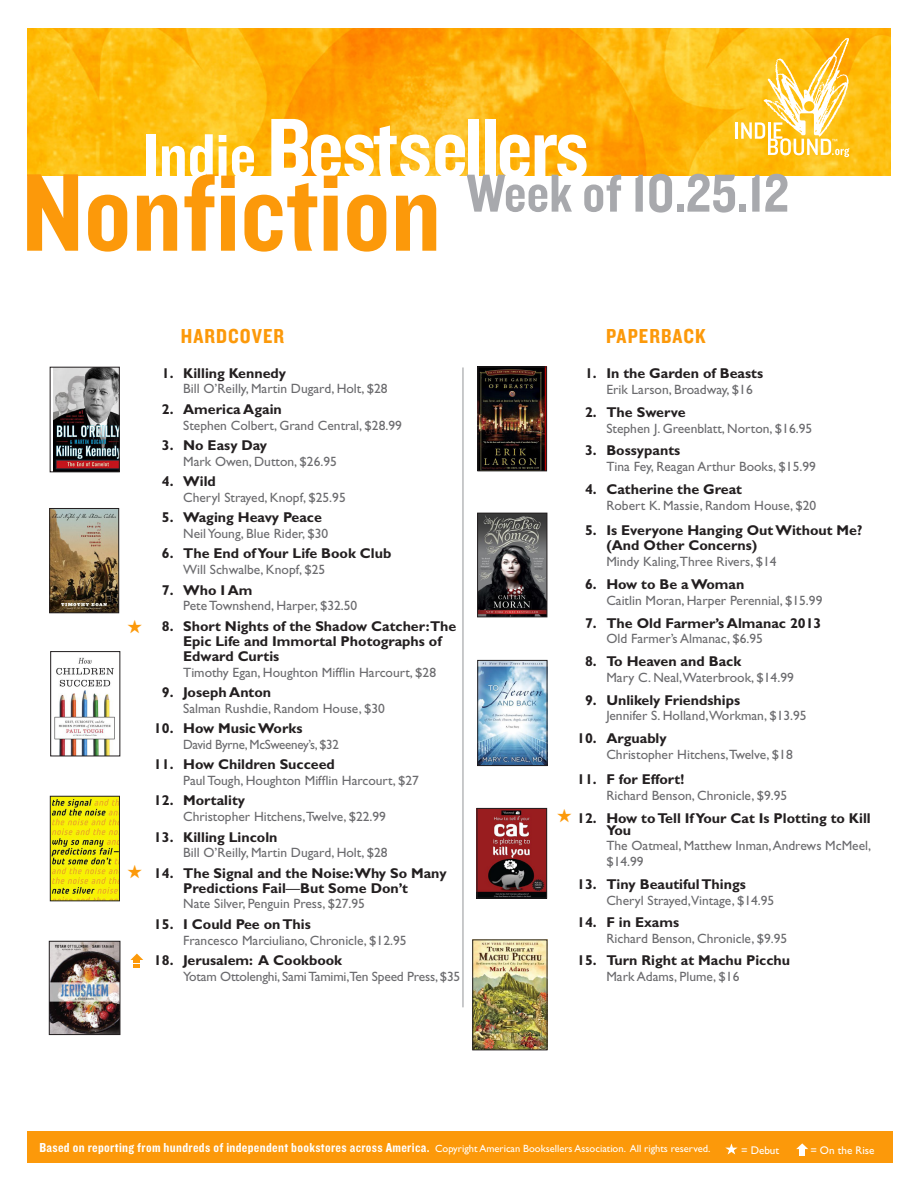
<style>
.page{position:relative;width:918px;height:1188px;background:#fff}
.page>*{position:absolute;margin:0;border:0;box-sizing:border-box;transform-origin:0 0}
.t1{font:114.6px "Knockout 50 Welterweight";color:#fc990a}
.t2{font:88.05px "Knockout 50 Welterweight";letter-spacing:-.03em;color:#fff}
.t3{font:55.5px "Knockout 50 Welterweight";color:#a8a9ad}
.t4{font:21px "Knockout 50 Welterweight";letter-spacing:.05em;color:#fc990a}
.GGTitle{font:700 14.25px/15px "Gill Sans";color:#231f20}
.GGAuthor__Pub__Price{font:13.5px/15.8px "Gill Sans";color:#6b6b6e}
.t5{font:13.5px "Knockout 50 Welterweight";letter-spacing:.025em;color:#fff}
.GGAuthor__Pub__Price-2{font:13.5px "Gill Sans";letter-spacing:-.02em;color:#6b6b6e;scale:.96 1}
.t6{font:11.1px "Gill Sans";color:#fff}
.s1{font-size:65.1px}
.s2{font-weight:400}
.s3{font-family:"Gill Sans";font-size:10.5px}
</style>
<div class="page">
<img style="left:51px;top:510px;width:66px;height:101px">
<div style="left:49px;top:508px;width:70px;height:105px;border:1px solid #231f20"></div>
<img style="left:54px;top:657px;width:61px;height:97px">
<div style="left:50px;top:651px;width:70px;height:105px;border:1px solid #231f20"></div>
<img style="left:51px;top:943px;width:67px;height:90px">
<div style="left:49px;top:941px;width:71px;height:94px;border:1px solid #231f20"></div>
<img style="left:54px;top:369px;width:64px;height:101px">
<div style="left:50px;top:367px;width:70px;height:105px;border:1px solid #231f20"></div>
<img style="left:52px;top:798px;width:66px;height:101px">
<div style="left:50px;top:796px;width:70px;height:105px;border:1px solid #231f20"></div>
<img style="left:27px;top:28px;width:864px;height:148px">
<hr style="left:463px;top:367px;width:1px;height:640px;background:#939598">
<div style="left:27px;top:1131px;width:865px;height:31px;background:#fc990a"></div>
<svg style="left:130px;top:954px;width:13px;height:14px"></svg>
<svg style="left:725px;top:1143px;width:13px;height:12px"></svg>
<svg style="left:796px;top:1143px;width:12px;height:13px"></svg>
<svg style="left:736px;top:38px;width:113px;height:119px"></svg>
<img style="left:480px;top:369px;width:65px;height:100px">
<div style="left:478px;top:367px;width:69px;height:104px;border:1px solid #231f20"></div>
<img style="left:479px;top:515px;width:66px;height:100px">
<div style="left:477px;top:513px;width:70px;height:104px;border:1px solid #231f20"></div>
<img style="left:479px;top:810px;width:66px;height:86px">
<div style="left:477px;top:808px;width:70px;height:90px;border:1px solid #231f20"></div>
<img style="left:475px;top:942px;width:70px;height:106px">
<div style="left:473px;top:940px;width:74px;height:110px;border:1px solid #231f20"></div>
<img style="left:479px;top:662px;width:66px;height:102px">
<div style="left:477px;top:660px;width:70px;height:106px;border:1px solid #231f20"></div>
<p class="t2" style="left:143px;top:93px;width:447px"><span class="s1">Indie</span> Bestsellers</p>
<p class="t1" style="left:22px;top:141px;width:421px">Nonfiction</p>
<p class="t3" style="left:466px;top:158px;width:324px">Week of 10.25.12</p>
<p class="t4" style="left:181px;top:323px;width:105px">HARDCOVER</p>
<p class="t4" style="left:606px;top:323px;width:101px">PAPERBACK</p>
<p class="GGTitle" style="left:162px;top:365px;width:126px">1. Killing Kennedy</p>
<p class="GGAuthor__Pub__Price" style="left:183px;top:381px;width:206px">Bill O’Reilly, Martin Dugard, Holt, $28</p>
<p class="GGTitle" style="left:162px;top:401px;width:122px">2. America Again</p>
<p class="GGAuthor__Pub__Price" style="left:183px;top:417px;width:220px">Stephen Colbert, Grand Central, $28.99</p>
<p class="GGTitle" style="left:162px;top:438px;width:107px">3. No Easy Day</p>
<p class="GGAuthor__Pub__Price" style="left:183px;top:453px;width:155px">Mark Owen, Dutton, $26.95</p>
<p class="GGTitle" style="left:162px;top:474px;width:56px">4. Wild</p>
<p class="GGAuthor__Pub__Price" style="left:183px;top:490px;width:164px">Cheryl Strayed, Knopf, $25.95</p>
<p class="GGTitle" style="left:162px;top:510px;width:162px">5. Waging Heavy Peace</p>
<p class="GGAuthor__Pub__Price" style="left:183px;top:526px;width:147px">Neil Young, Blue Rider, $30</p>
<p class="GGTitle" style="left:162px;top:546px;width:231px">6. The End of Your Life Book Club</p>
<p class="GGAuthor__Pub__Price" style="left:183px;top:562px;width:144px">Will Schwalbe, Knopf, $25</p>
<p class="GGTitle" style="left:162px;top:582px;width:92px">7. Who I Am</p>
<p class="GGAuthor__Pub__Price" style="left:183px;top:598px;width:176px">Pete Townshend, Harper, $32.50</p>
<p class="GGTitle" style="left:183px;top:618px;width:275px;text-indent:-21px">8. Short Nights of the Shadow Catcher:The<br>Epic Life and Immortal Photographs of<br>Edward Curtis</p>
<p class="GGAuthor__Pub__Price" style="left:183px;top:664px;width:254px">Timothy Egan, Houghton Mifflin Harcourt, $28</p>
<p class="GGTitle" style="left:162px;top:684px;width:111px">9. Joseph Anton</p>
<p class="GGAuthor__Pub__Price" style="left:183px;top:700px;width:203px">Salman Rushdie, Random House, $30</p>
<p class="GGTitle" style="left:154px;top:721px;width:150px">10. How Music Works</p>
<p class="GGAuthor__Pub__Price-2" style="left:183px;top:737px;width:164px">David Byrne, McSweeney’s, $32</p>
<p class="GGTitle" style="left:154px;top:757px;width:182px">11. How Children Succeed</p>
<p class="GGAuthor__Pub__Price" style="left:183px;top:773px;width:237px">Paul Tough, Houghton Mifflin Harcourt, $27</p>
<p class="GGTitle" style="left:154px;top:793px;width:93px">12. Mortality</p>
<p class="GGAuthor__Pub__Price" style="left:183px;top:809px;width:204px">Christopher Hitchens,Twelve, $22.99</p>
<p class="GGTitle" style="left:154px;top:829px;width:125px">13. Killing Lincoln</p>
<p class="GGAuthor__Pub__Price" style="left:183px;top:845px;width:206px">Bill O’Reilly, Martin Dugard, Holt, $28</p>
<p class="GGTitle" style="left:183px;top:865px;width:265px;text-indent:-29px">14. The Signal and the Noise:Why So Many<br>Predictions Fail<span class="s2">—</span>But Some Don’t</p>
<p class="GGAuthor__Pub__Price" style="left:183px;top:896px;width:183px">Nate Silver, Penguin Press, $27.95</p>
<p class="GGTitle" style="left:154px;top:916px;width:158px">15. I Could Pee on This</p>
<p class="GGAuthor__Pub__Price" style="left:183px;top:932px;width:225px">Francesco Marciuliano, Chronicle, $12.95</p>
<p class="GGTitle" style="left:154px;top:952px;width:190px">18. Jerusalem: A Cookbook</p>
<p class="GGAuthor__Pub__Price" style="left:183px;top:968px;width:279px">Yotam Ottolenghi, Sami Tamimi,Ten Speed Press, $35</p>
<p class="GGTitle" style="left:585px;top:366px;width:180px">1. In the Garden of Beasts</p>
<p class="GGAuthor__Pub__Price" style="left:606px;top:382px;width:148px">Erik Larson, Broadway, $16</p>
<p class="GGTitle" style="left:585px;top:404px;width:102px">2. The Swerve</p>
<p class="GGAuthor__Pub__Price" style="left:606px;top:420px;width:207px">Stephen J. Greenblatt, Norton, $16.95</p>
<p class="GGTitle" style="left:585px;top:443px;width:97px">3. Bossypants</p>
<p class="GGAuthor__Pub__Price" style="left:606px;top:459px;width:211px">Tina Fey, Reagan Arthur Books, $15.99</p>
<p class="GGTitle" style="left:585px;top:481px;width:159px">4. Catherine the Great</p>
<p class="GGAuthor__Pub__Price" style="left:606px;top:497px;width:211px">Robert K. Massie, Random House, $20</p>
<p class="GGTitle" style="left:606px;top:523px;width:258px;text-indent:-21px">5. Is Everyone Hanging Out Without Me? (And Other Concerns)</p>
<p class="GGAuthor__Pub__Price" style="left:606px;top:554px;width:172px">Mindy Kaling,Three Rivers, $14</p>
<p class="GGTitle" style="left:585px;top:577px;width:161px">6. How to Be a Woman</p>
<p class="GGAuthor__Pub__Price" style="left:606px;top:592px;width:218px">Caitlin Moran, Harper Perennial, $15.99</p>
<p class="GGTitle" style="left:585px;top:615px;width:238px">7. The Old Farmer’s Almanac 2013</p>
<p class="GGAuthor__Pub__Price" style="left:606px;top:631px;width:158px">Old Farmer’s Almanac, $6.95</p>
<p class="GGTitle" style="left:585px;top:654px;width:158px">8. To Heaven and Back</p>
<p class="GGAuthor__Pub__Price" style="left:606px;top:670px;width:189px">Mary C. Neal,Waterbrook, $14.99</p>
<p class="GGTitle" style="left:585px;top:692px;width:157px">9. Unlikely Friendships</p>
<p class="GGAuthor__Pub__Price" style="left:606px;top:708px;width:202px">Jennifer S. Holland,Workman, $13.95</p>
<p class="GGTitle" style="left:577px;top:731px;width:91px">10. Arguably</p>
<p class="GGAuthor__Pub__Price" style="left:606px;top:747px;width:188px">Christopher Hitchens,Twelve, $18</p>
<p class="GGTitle" style="left:577px;top:772px;width:109px">11. F for Effort!</p>
<p class="GGAuthor__Pub__Price" style="left:606px;top:787px;width:182px">Richard Benson, Chronicle, $9.95</p>
<p class="GGTitle" style="left:606px;top:812px;width:266px;line-height:12px;text-indent:-29px">12. How to Tell If Your Cat Is Plotting to Kill<br>You</p>
<p class="GGAuthor__Pub__Price" style="left:606px;top:838px;width:266px">The Oatmeal, Matthew Inman, Andrews McMeel, $14.99</p>
<p class="GGTitle" style="left:577px;top:876px;width:170px">13. Tiny Beautiful Things</p>
<p class="GGAuthor__Pub__Price" style="left:606px;top:892px;width:169px">Cheryl Strayed,Vintage, $14.95</p>
<p class="GGTitle" style="left:577px;top:915px;width:104px">14. F in Exams</p>
<p class="GGAuthor__Pub__Price" style="left:606px;top:931px;width:182px">Richard Benson, Chronicle, $9.95</p>
<p class="GGTitle" style="left:577px;top:952px;width:214px">15. Turn Right at Machu Picchu</p>
<p class="GGAuthor__Pub__Price" style="left:606px;top:968px;width:135px">Mark Adams, Plume, $16</p>
<p class="t5" style="left:39px;top:1139px;width:673px">Based on reporting from hundreds of independent bookstores across America. <span class="s3">Copyright American Booksellers Association. All rights reserved.</span></p>
<p class="t6" style="left:741px;top:1144px;width:40px">= Debut</p>
<p class="t6" style="left:810px;top:1144px;width:66px">= On the Rise</p>
</div>
